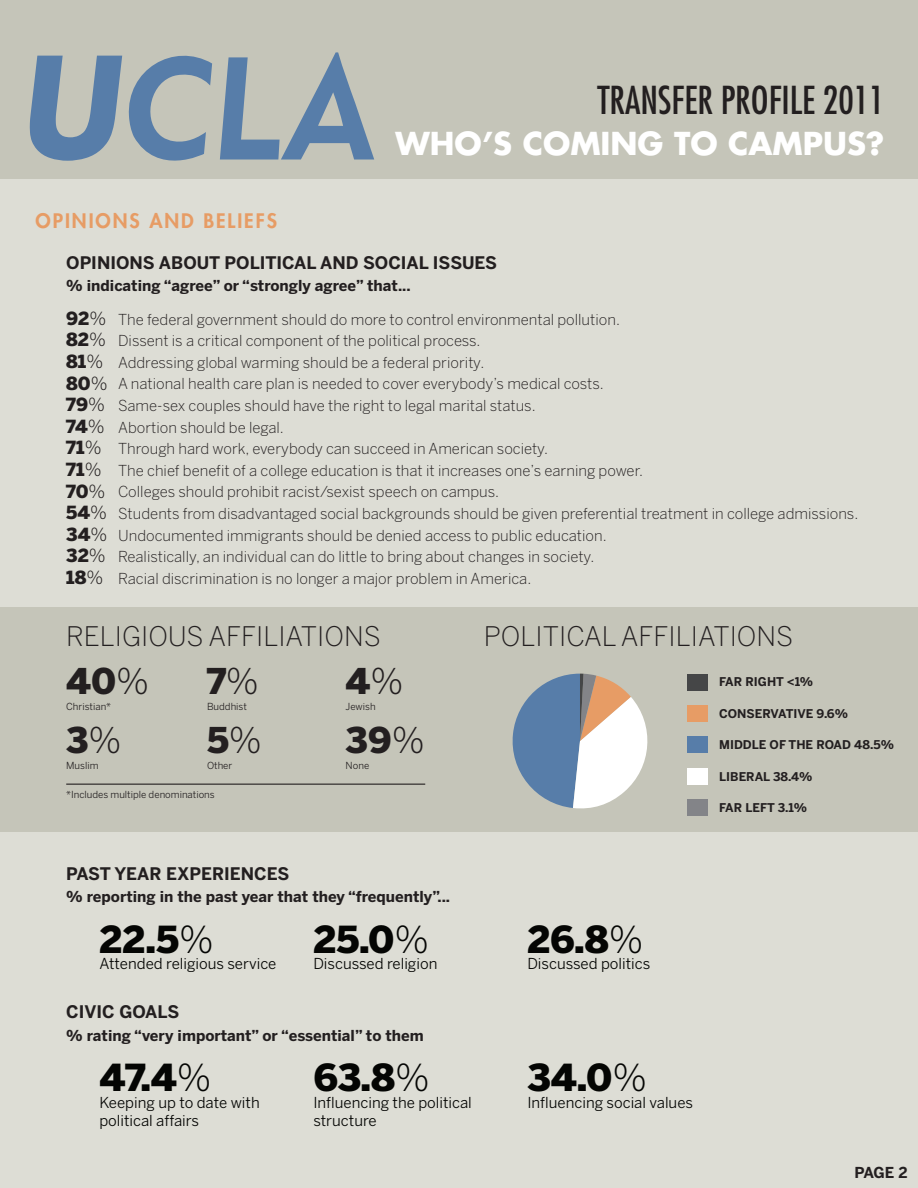
<style>
.page{position:relative;width:918px;height:1188px;background:#ddddd5}
.page>*{position:absolute;margin:0;border:0;box-sizing:border-box;transform-origin:0 0}
.t1{font:italic 700 135.75px "Futura LT";color:#577da9;scale:.95 1}
.t2{font:condensed 37.5px "Futura LT";color:#231f20}
.t3{font:900 36.9px "Benton Sans";color:#040503}
.t4{font:900 35.25px "Benton Sans";color:#231f20}
.t5{font:700 30.75px "Futura LT";color:#fff}
.t6{font:300 26.7px "Benton Sans";color:#231f20}
.t7{font:800 19.5px "Futura LT";letter-spacing:.1em;color:#e79c65}
.t8{font:900 18px/21.6px "Benton Sans";color:#231f20}
.t9{font:700 17.25px "Benton Sans";color:#231f20}
.t10{font:300 15px/21.6px "Benton Sans";color:#231f20}
.t11{font:15px "Benton Sans";color:#040503}
.t12{font:700 15px "Benton Sans";color:#231f20}
.t13{font:700 12px "Benton Sans";color:#231f20}
.t14{font:9.6px "Benton Sans";color:#231f20}
.s1{font-weight:300}
</style>
<div class="page">
<div style="left:0;top:0;width:918px;height:178px;background:#c5c5b9"></div>
<div style="left:0;top:607px;width:918px;height:224px;background:#c5c5b9"></div>
<hr style="left:66px;top:784px;width:359px;height:1px;background:#231f20">
<svg style="left:220px;top:52px;width:154px;height:108px"></svg>
<svg style="left:128px;top:55px;width:84px;height:106px"></svg>
<svg style="left:512px;top:674px;width:136px;height:135px"></svg>
<div style="left:687px;top:674px;width:21px;height:17px;background:#454647"></div>
<div style="left:687px;top:705px;width:21px;height:17px;background:#e79c65"></div>
<div style="left:687px;top:737px;width:21px;height:16px;background:#577da9"></div>
<div style="left:687px;top:768px;width:21px;height:16px;background:#fff"></div>
<div style="left:687px;top:799px;width:21px;height:17px;background:#838488"></div>
<h1 class="t1" style="left:18px;top:17px;width:107px">U</h1>
<h3 class="t7" style="left:36px;top:208px;width:243px">OPINIONS AND BELIEFS</h3>
<h2 class="t2" style="left:597px;top:78px;width:289px">TRANSFER PROFILE 2011</h2>
<h3 class="t5" style="left:396px;top:123px;width:490px">WHO’S COMING TO CAMPUS?</h3>
<p class="t9" style="left:66px;top:252px;width:432px">OPINIONS ABOUT POLITICAL AND SOCIAL ISSUES</p>
<p class="t12" style="left:66px;top:277px;width:346px">% indicating “agree” or “strongly agree” that...</p>
<p class="t10" style="left:118px;top:308px;width:742px">The federal government should do more to control environmental pollution.<br>Dissent is a critical component of the political process.<br>Addressing global warming should be a federal priority.<br>A national health care plan is needed to cover everybody’s medical costs.<br>Same-sex couples should have the right to legal marital status.<br>Abortion should be legal.<br>Through hard work, everybody can succeed in American society.<br>The chief benefit of a college education is that it increases one’s earning power.<br>Colleges should prohibit racist/sexist speech on campus.<br>Students from disadvantaged social backgrounds should be given preferential treatment in college admissions.<br>Undocumented immigrants should be denied access to public education.<br>Realistically, an individual can do little to bring about changes in society.<br>Racial discrimination is no longer a major problem in America.</p>
<p class="t8" style="left:66px;top:307px;width:43px">92<span class="s1">%<br></span>82<span class="s1">%<br></span>81<span class="s1">%<br></span>80<span class="s1">%<br></span>79<span class="s1">%<br></span>74<span class="s1">%<br></span>71<span class="s1">%<br></span>71<span class="s1">%<br></span>70<span class="s1">%<br></span>54<span class="s1">%<br></span>34<span class="s1">%<br></span>32<span class="s1">%<br></span>18<span class="s1">%</span></p>
<h3 class="t6" style="left:66px;top:620px;width:316px">RELIGIOUS AFFILIATIONS</h3>
<h3 class="t4" style="left:66px;top:660px;width:85px">40<span class="s1">%</span></h3>
<p class="t14" style="left:66px;top:701px;width:46px">Christian*</p>
<h3 class="t4" style="left:66px;top:719px;width:57px">3<span class="s1">%</span></h3>
<p class="t14" style="left:66px;top:760px;width:34px">Muslim</p>
<h3 class="t4" style="left:207px;top:660px;width:53px">7<span class="s1">%</span></h3>
<p class="t14" style="left:207px;top:701px;width:41px">Buddhist</p>
<h3 class="t4" style="left:207px;top:719px;width:56px">5<span class="s1">%</span></h3>
<p class="t14" style="left:207px;top:760px;width:27px">Other</p>
<p class="t14" style="left:66px;top:789px;width:150px">*Includes multiple denominations</p>
<h3 class="t4" style="left:346px;top:660px;width:59px">4<span class="s1">%</span></h3>
<p class="t14" style="left:346px;top:701px;width:32px">Jewish</p>
<h3 class="t4" style="left:346px;top:719px;width:81px">39<span class="s1">%</span></h3>
<p class="t14" style="left:346px;top:760px;width:25px">None</p>
<h3 class="t6" style="left:484px;top:620px;width:311px">POLITICAL AFFILIATIONS</h3>
<p class="t13" style="left:719px;top:675px;width:96px">FAR RIGHT &lt;1%</p>
<p class="t13" style="left:719px;top:706px;width:130px">CONSERVATIVE 9.6%</p>
<p class="t13" style="left:719px;top:738px;width:176px">MIDDLE OF THE ROAD 48.5%</p>
<p class="t13" style="left:719px;top:769px;width:95px">LIBERAL 38.4%</p>
<p class="t13" style="left:719px;top:801px;width:89px">FAR LEFT 3.1%</p>
<p class="t9" style="left:66px;top:863px;width:225px">PAST YEAR EXPERIENCES</p>
<p class="t12" style="left:66px;top:887px;width:385px">% reporting in the past year that they “frequently”...</p>
<h3 class="t3" style="left:99px;top:917px;width:116px">22.5<span class="s1">%</span></h3>
<p class="t11" style="left:99px;top:955px;width:178px">Attended religious service</p>
<p class="t9" style="left:66px;top:1002px;width:115px">CIVIC GOALS</p>
<h3 class="t3" style="left:313px;top:917px;width:117px">25.0<span class="s1">%</span></h3>
<p class="t11" style="left:313px;top:955px;width:126px">Discussed religion</p>
<p class="t12" style="left:66px;top:1026px;width:359px">% rating “very important” or “essential” to them</p>
<h3 class="t3" style="left:99px;top:1056px;width:114px">47.4<span class="s1">%</span></h3>
<p class="t11" style="left:99px;top:1112px;width:101px">political affairs</p>
<p class="t11" style="left:99px;top:1094px;width:162px">Keeping up to date with</p>
<h3 class="t3" style="left:313px;top:1056px;width:118px">63.8<span class="s1">%</span></h3>
<p class="t11" style="left:313px;top:1112px;width:65px">structure</p>
<p class="t11" style="left:313px;top:1094px;width:160px">Influencing the political</p>
<h3 class="t3" style="left:527px;top:917px;width:118px">26.8<span class="s1">%</span></h3>
<p class="t11" style="left:527px;top:955px;width:124px">Discussed politics</p>
<h3 class="t3" style="left:527px;top:1056px;width:121px">34.0<span class="s1">%</span></h3>
<p class="t11" style="left:527px;top:1094px;width:167px">Influencing social values</p>
<p class="t12" style="left:854px;top:1163px;width:55px">PAGE 2</p>
</div>
